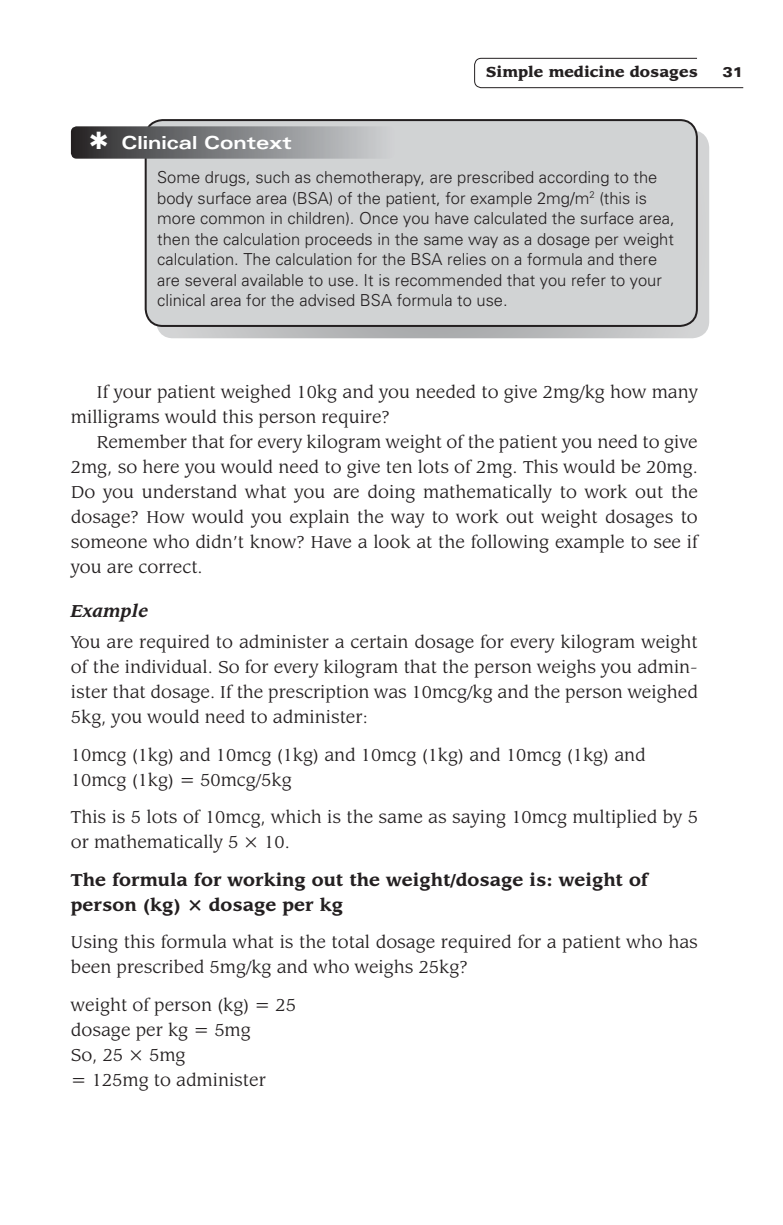
<style>
.page{position:relative;width:783px;height:1225px;background:#fff}
.page>*{position:absolute;margin:0;border:0;box-sizing:border-box;transform-origin:0 0}
.t1{font:19px/25px "Leawood IT Cby BT";color:#231f20}
.t2{font:700 19px/25px "Leawood IT Cby BT";color:#231f20}
.t3{font:italic 700 19px "Leawood IT Cby BT";color:#231f20}
.t4{font:700 expanded 18px "Univers";color:#fff}
.t5{font:300 16.4px/20.4px "Univers";color:#231f20}
.t6{font:900 16px "Leawood IT Cby BT";color:#231f20}
.t7{font:900 expanded 14px "Univers";color:#231f20}
</style>
<div class="page">
<svg style="left:474px;top:58px;width:269px;height:30px"></svg>
<svg style="left:156px;top:130px;width:553px;height:208px;background:#c1c2c3"></svg>
<div style="left:146px;top:120px;width:550px;height:206px;background:#d1d3d4;border-radius:17px"></div>
<div style="left:145px;top:119px;width:552px;height:208px;border:2px solid #231f20;border-radius:17px"></div>
<svg style="left:71px;top:126px;width:305px;height:33px;background:#7b7c7f"></svg>
<p class="t4" style="left:89px;top:133px;width:204px">✱ Clinical Context</p>
<p class="t6" style="left:485px;top:62px;width:213px">Simple medicine dosages</p>
<p class="t7" style="left:722px;top:64px;width:22px">31</p>
<p class="t5" style="left:157px;top:167px;width:519px">Some drugs, such as chemotherapy, are prescribed according to the body surface area (BSA) of the patient, for example 2mg/m<sup>2</sup> (this is more common in children). Once you have calculated the surface area, then the calculation proceeds in the same way as a dosage per weight calculation. The calculation for the BSA relies on a formula and there are several available to use. It is recommended that you refer to your clinical area for the advised BSA formula to use.</p>
<p class="t1" style="left:71px;top:379px;width:628px;text-indent:26px">If your patient weighed 10kg and you needed to give 2mg/kg how many milligrams would this person require?</p>
<p class="t1" style="left:71px;top:429px;width:628px;text-align:justify;text-indent:26px">Remember that for every kilogram weight of the patient you need to give 2mg, so here you would need to give ten lots of 2mg. This would be 20mg.<br>Do you understand what you are doing mathematically to work out the dosage? How would you explain the way to work out weight dosages to someone who didn’t know? Have a look at the following example to see if you are correct.</p>
<p class="t3" style="left:71px;top:599px;width:79px">Example</p>
<p class="t1" style="left:71px;top:629px;width:628px;text-align:justify">You are required to administer a certain dosage for every kilogram weight of the individual. So for every kilogram that the person weighs you admin&shy;ister that dosage. If the prescription was 10mcg/kg and the person weighed 5kg, you would need to administer:</p>
<p class="t1" style="left:71px;top:742px;width:576px">10mcg (1kg) and 10mcg (1kg) and 10mcg (1kg) and 10mcg (1kg) and<br>10mcg (1kg) = 50mcg/5kg</p>
<p class="t1" style="left:71px;top:804px;width:628px">This is 5 lots of 10mcg, which is the same as saying 10mcg multiplied by 5 or mathematically 5 × 10.</p>
<p class="t2" style="left:71px;top:866px;width:578px">The formula for working out the weight/dosage is: weight of person (kg) × dosage per kg</p>
<p class="t1" style="left:71px;top:929px;width:628px">Using this formula what is the total dosage required for a patient who has been prescribed 5mg/kg and who weighs 25kg?</p>
<p class="t1" style="left:71px;top:992px;width:226px">weight of person (kg) = 25 dosage per kg = 5mg<br>So, 25 × 5mg<br>= 125mg to administer</p>
</div>
